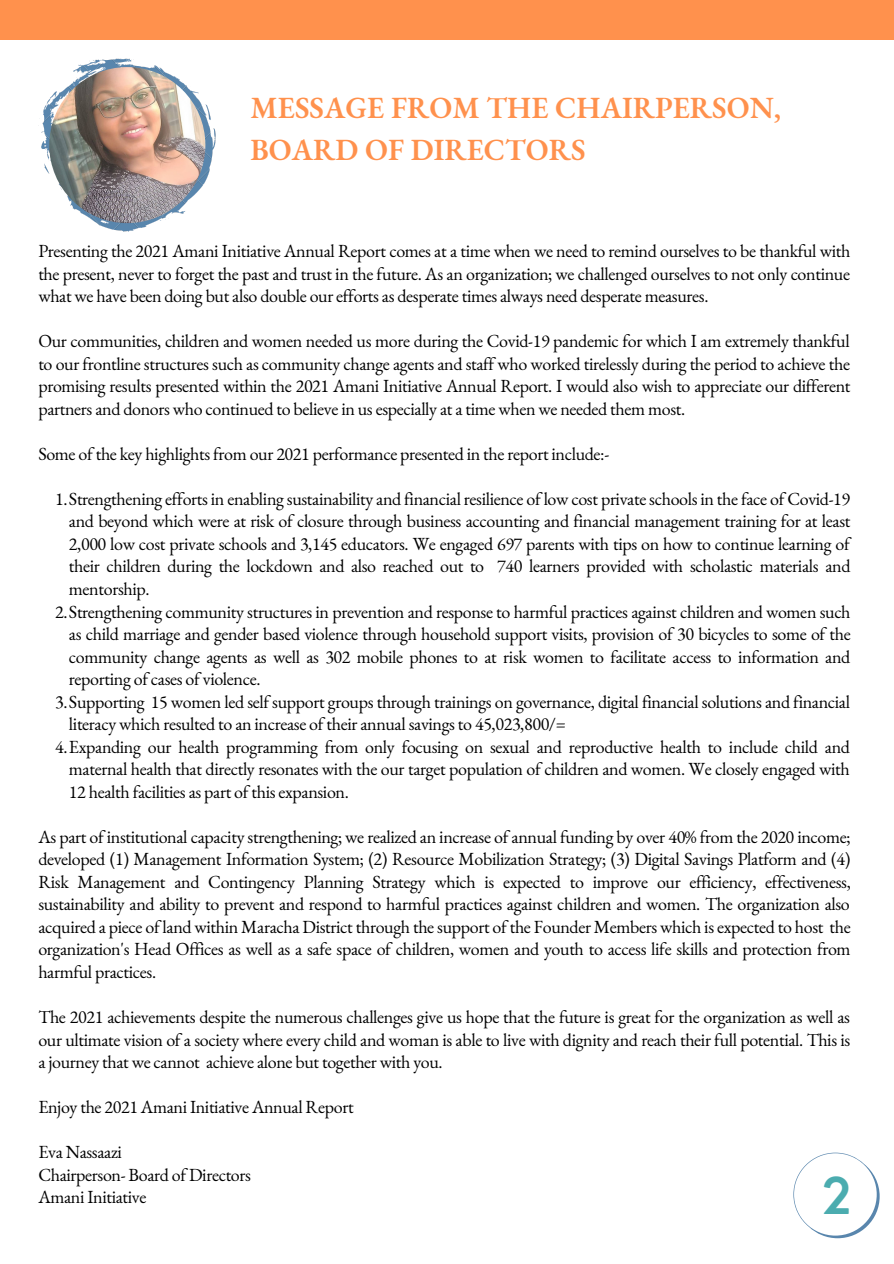
<style>
.page{position:relative;width:894px;height:1264px;background:#fff}
.page>*{position:absolute;margin:0;border:0;box-sizing:border-box;transform-origin:0 0}
.t1{font:600 49.05px "Nourd";color:#4bacaf}
.t2{font:600 30px "EB Garamond";color:#ff914d}
.t3{font:18px/22.5px "EB Garamond";letter-spacing:-.02em;color:#000;text-align:justify}
</style>
<div class="page">
<div style="left:0;top:0;width:893px;height:40px;background:#ff914d"></div>
<img style="left:38px;top:58px;width:177px;height:173px">
<img style="left:49px;top:67px;width:156px;height:156px;border-radius:50%">
<svg style="left:793px;top:1152px;width:86px;height:86px"></svg>
<p class="t2" style="left:250px;top:88px;width:532px">MESSAGE FROM THE CHAIRPERSON,</p>
<p class="t2" style="left:250px;top:129px;width:336px">BOARD OF DIRECTORS</p>
<p class="t3" style="left:38px;top:239px;width:813px">Presenting the 2021 Amani Initiative Annual Report comes at a time when we need to remind ourselves to be thankful with the present, never to forget the past and trust in the future. As an organization; we challenged ourselves to not only continue what we have been doing but also double our efforts as desperate times always need desperate measures.</p>
<p class="t3" style="left:38px;top:329px;width:813px">Our communities, children and women needed us more during the Covid-19 pandemic for which I am extremely thankful to our frontline structures such as community change agents and staff who worked tirelessly during the period to achieve the promising results presented within the 2021 Amani Initiative Annual Report. I would also wish to appreciate our different partners and donors who continued to believe in us especially at a time when we needed them most.</p>
<p class="t3" style="left:38px;top:442px;width:572px">Some of the key highlights from our 2021 performance presented in the report include:-</p>
<p class="t3" style="left:69px;top:487px;width:782px;text-indent:-14px">1.Strengthening efforts in enabling sustainability and financial resilience of low cost private schools in the face of Covid-19 and beyond which were at risk of closure through business accounting and financial management training for at least 2,000 low cost private schools and 3,145 educators. We engaged 697 parents with tips on how to continue learning of their children during the lockdown and also reached out to 740 learners provided with scholastic materials and mentorship.</p>
<p class="t3" style="left:69px;top:600px;width:783px;text-indent:-14px">2.Strengthening community structures in prevention and response to harmful practices against children and women such as child marriage and gender based violence through household support visits, provision of 30 bicycles to some of the community change agents as well as 302 mobile phones to at risk women to facilitate access to information and reporting of cases of violence.</p>
<p class="t3" style="left:69px;top:690px;width:782px;text-indent:-14px">3.Supporting 15 women led self support groups through trainings on governance, digital financial solutions and financial literacy which resulted to an increase of their annual savings to 45,023,800/=</p>
<p class="t3" style="left:69px;top:735px;width:782px;text-indent:-14px">4.Expanding our health programming from only focusing on sexual and reproductive health to include child and maternal health that directly resonates with the our target population of children and women. We closely engaged with 12 health facilities as part of this expansion.</p>
<p class="t3" style="left:38px;top:825px;width:813px">As part of institutional capacity strengthening; we realized an increase of annual funding by over 40% from the 2020 income; developed (1) Management Information System; (2) Resource Mobilization Strategy; (3) Digital Savings Platform and (4)<br>Risk Management and Contingency Planning Strategy which is expected to improve our efficiency, effectiveness, sustainability and ability to prevent and respond to harmful practices against children and women. The organization also acquired a piece of land within Maracha District through the support of the Founder Members which is expected to host the organization's Head Offices as well as a safe space of children, women and youth to access life skills and protection from harmful practices.</p>
<p class="t3" style="left:38px;top:1005px;width:813px">The 2021 achievements despite the numerous challenges give us hope that the future is great for the organization as well as our ultimate vision of a society where every child and woman is able to live with dignity and reach their full potential. This is a journey that we cannot achieve alone but together with you.</p>
<p class="t3" style="left:38px;top:1095px;width:317px">Enjoy the 2021 Amani Initiative Annual Report</p>
<p class="t3" style="left:38px;top:1140px;width:85px">Eva Nassaazi</p>
<p class="t3" style="left:38px;top:1163px;width:214px">Chairperson- Board of Directors</p>
<p class="t3" style="left:38px;top:1185px;width:110px">Amani Initiative</p>
<p class="t1" style="left:821px;top:1164px;width:32px">2</p>
</div>
